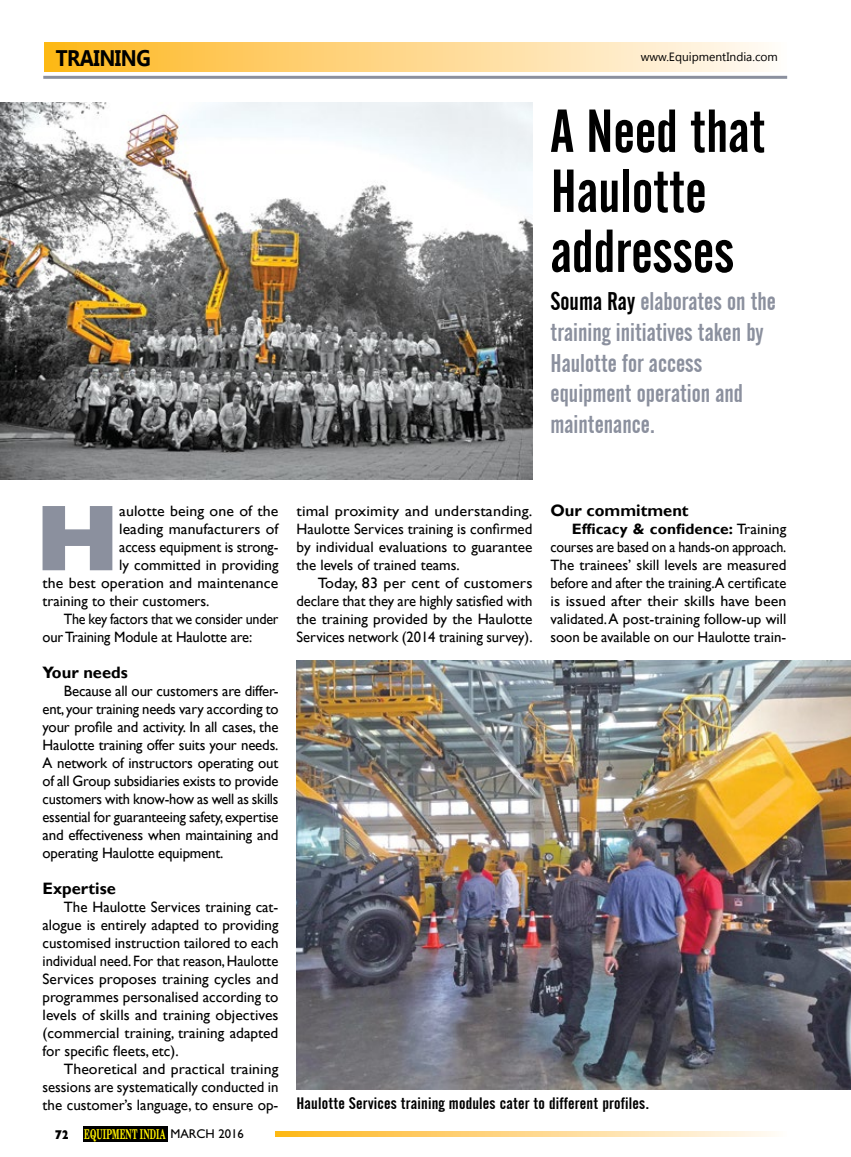
<style>
.page{position:relative;width:851px;height:1157px;background:#fff}
.page>*{position:absolute;margin:0;border:0;box-sizing:border-box;transform-origin:0 0}
.t1{font:800 94.2px "Gill Sans";color:#8b909e}
.t2{font:60px/60px "Alternate Gothic No 2 BT";color:#000}
.t3{font:25.5px/30.6px "Alternate Gothic No 2 BT";color:#8b909e}
.t4{font:700 22.5px "Segoe UI";letter-spacing:-.025em;color:#000;scale:.9 1}
.t5{font:16.5px "Alternate Gothic No 2 BT";letter-spacing:.01em;color:#000;scale:1.1 1}
.t6{font:700 16.5px "Gill Sans";color:#000}
.t7{font:15px/18px "Gill Sans";color:#000;text-align:justify}
.t8{font:15px/18px "Gill Sans";color:#000;text-align:justify;scale:1.04 1}
.t9{font:15px/18px "Gill Sans";color:#000;text-align:justify;scale:1.05 1}
.t10{font:15px/18px "Gill Sans";color:#000;text-align:justify;scale:1.07 1}
.t11{font:15px/18px "Gill Sans";color:#000;text-align:justify;scale:1.09 1}
.t12{font:15px "Gill Sans";color:#000;scale:.94 1}
.t13{font:700 13.5px "Century Schoolbook BT";letter-spacing:.015em;color:#fff200;scale:.56 1}
.t14{font:12px "Segoe UI";color:#000}
.s1{color:#000}
.s2{font-family:"Gill Sans";font-weight:800;font-size:12.75px;color:#000}
.s3{font-family:"Gill Sans";font-weight:400;font-size:12.75px;color:#000}
.s4{font-weight:700}
</style>
<div class="page">
<div style="left:44px;top:42px;width:742px;height:30px;background:linear-gradient(to right,#feb71f,#fffbfa)"></div>
<hr style="left:43px;top:76px;width:744px;height:3px;background:#8b909e">
<svg style="left:276px;top:1131px;width:499px;height:5px;background:#fed88a"></svg>
<div style="left:83px;top:1126px;width:84px;height:16px;background:#000"></div>
<img style="left:0;top:102px;width:532px;height:378px">
<img style="left:296px;top:660px;width:554px;height:429px">
<h3 class="t4" style="left:56px;top:41px;width:107px">TRAINING</h3>
<p class="t14" style="left:640px;top:49px;width:138px">www.EquipmentIndia.com</p>
<h2 class="t2" style="left:550px;top:102px;width:216px">A Need that<br>Haulotte addresses</h2>
<h3 class="t3" style="left:550px;top:286px;width:227px"><span class="s1">Souma Ray</span> elaborates on the training initiatives taken by<br>Haulotte for access equipment operation and maintenance.</h3>
<h1 class="t1" style="left:36px;top:483px;width:85px">H</h1>
<p class="t9" style="left:119px;top:502px;width:153px">aulotte being one of the</p>
<p class="t9" style="left:119px;top:520px;width:153px">leading manufacturers of</p>
<p class="t7" style="left:119px;top:538px;width:161px">access equipment is strong-</p>
<p class="t7" style="left:119px;top:556px;width:161px">ly committed in providing</p>
<p class="t9" style="left:43px;top:574px;width:226px">the best operation and maintenance</p>
<p class="t7" style="left:43px;top:592px;width:168px">training to their customers.</p>
<p class="t12" style="left:64px;top:610px;width:230px">The key factors that we consider under</p>
<p class="t7" style="left:43px;top:628px;width:211px">our Training Module at Haulotte are:</p>
<p class="t6" style="left:43px;top:663px;width:87px">Your needs</p>
<p class="t7" style="left:43px;top:682px;width:237px;text-indent:21px">Because all our customers are differ&shy;ent, your training needs vary according to your profile and activity. In all cases, the Haulotte training offer suits your needs.<br>A network of instructors operating out of all Group subsidiaries exists to provide customers with know-how as well as skills essential for guaranteeing safety, expertise and effectiveness when maintaining and operating Haulotte equipment.</p>
<p class="t6" style="left:43px;top:879px;width:75px">Expertise</p>
<p class="t7" style="left:43px;top:898px;width:237px;text-indent:21px">The Haulotte Services training cat&shy;alogue is entirely adapted to providing customised instruction tailored to each individual need. For that reason, Haulotte Services proposes training cycles and programmes personalised according to levels of skills and training objectives (commercial training, training adapted for specific fleets, etc).</p>
<p class="t9" style="left:43px;top:1060px;width:226px;text-indent:21px">Theoretical and practical training sessions are systematically conducted in the customer’s language, to ensure op-</p>
<p class="t13" style="left:55px;top:1125px;width:339px"><span class="s2">72</span> EQUIPMENT INDIA <span class="s3">MARCH 2016</span></p>
<p class="t11" style="left:296px;top:502px;width:218px">timal proximity and understanding.<br>Haulotte Services training is confirmed by individual evaluations to guarantee the levels of trained teams.</p>
<p class="t10" style="left:296px;top:574px;width:222px;text-indent:21px">Today, 83 per cent of customers declare that they are highly satisfied with the training provided by the Haulotte Services network (2014 training survey).</p>
<p class="t6" style="left:550px;top:501px;width:140px">Our commitment</p>
<p class="t8" style="left:550px;top:520px;width:228px;text-indent:21px"><span class="s4">Efficacy &amp; confidence:</span> Training courses are based on a hands-on approach.<br>The trainees’ skill levels are measured before and after the training.A certificate is issued after their skills have been validated. A post-training follow-up will soon be available on our Haulotte train-</p>
<p class="t5" style="left:296px;top:1094px;width:322px">Haulotte Services training modules cater to different profiles.</p>
</div>
